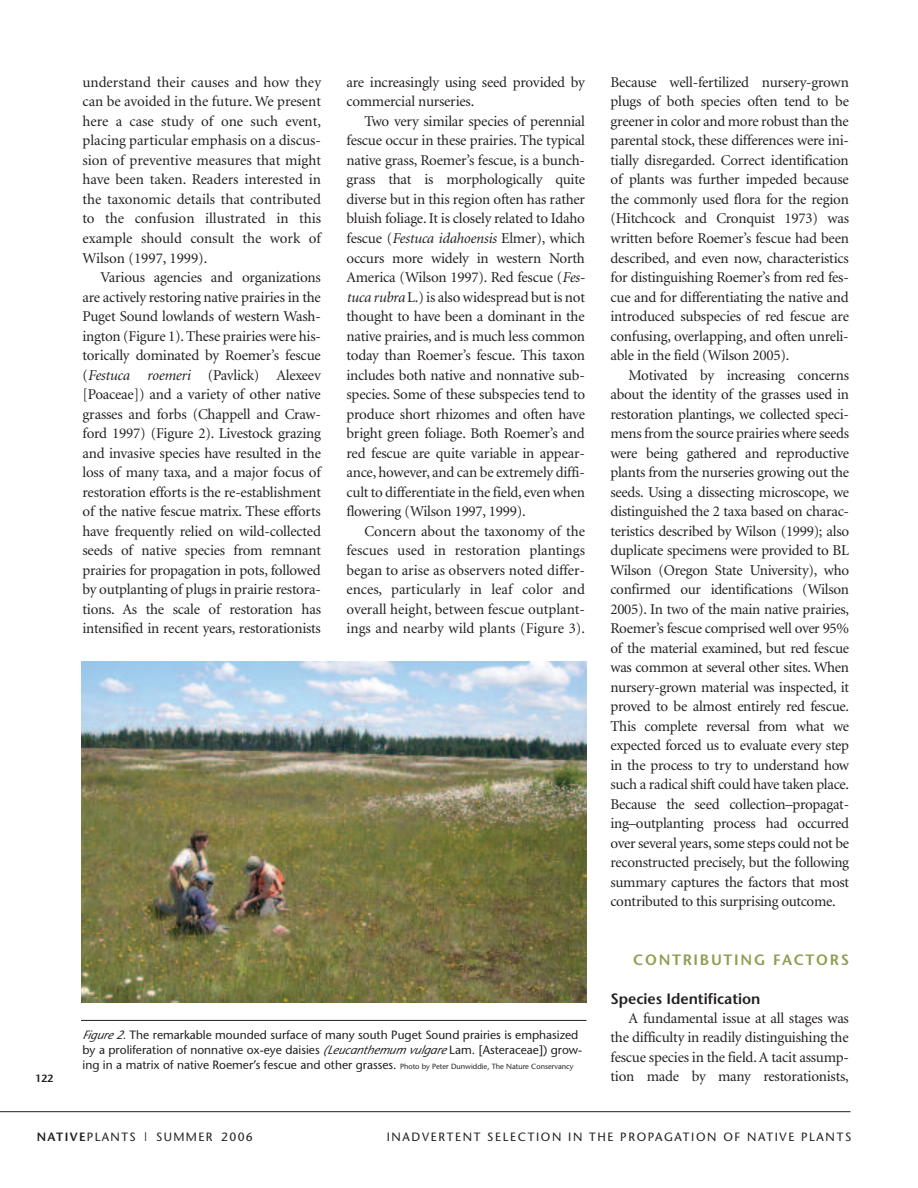
<style>
.page{position:relative;width:918px;height:1188px;background:#fff}
.page>*{position:absolute;margin:0;border:0;box-sizing:border-box;transform-origin:0 0}
.t1{font:15px/19.5px "Minion";letter-spacing:-.015em;color:#231f20;text-align:justify}
.t2{font:600 15px "Stone Sans";color:#231f20}
.t3{font:600 15px "Stone Sans";letter-spacing:.115em;color:#8f9e53}
.t4{font:12px/15px "Stone Sans";color:#231f20}
.t5{font:12px "Stone Sans";letter-spacing:.14em;color:#231f20}
.t6{font:12px "Stone Sans";letter-spacing:.115em;color:#231f20}
.t7{font:600 10.5px "Stone Sans";color:#231f20}
.s1{font-style:italic}
.s2{font-size:7.5px}
.s3{font-weight:600}
</style>
<div class="page">
<hr style="left:0;top:1111px;width:850px;height:1px;background:#231f20">
<img style="left:81px;top:662px;width:505px;height:340px">
<hr style="left:81px;top:1020px;width:505px;height:1px;background:#231f20">
<p class="t7" style="left:35px;top:1074px;width:20px">122</p>
<p class="t1" style="left:82px;top:74px;width:240px">understand their causes and how they can be avoided in the future. We present here a case study of one such event, placing particular emphasis on a discus&shy;sion of preventive measures that might have been taken. Readers interested in the taxonomic details that contributed to the confusion illustrated in this example should consult the work of Wilson (1997, 1999).</p>
<p class="t1" style="left:82px;top:269px;width:240px;text-indent:18px">Various agencies and organizations are actively restoring native prairies in the Puget Sound lowlands of western Wash&shy;ington (Figure 1). These prairies were his&shy;torically dominated by Roemer’s fescue (<span class="s1">Festuca roemeri</span> (Pavlick) Alexeev [Poaceae]) and a variety of other native grasses and forbs (Chappell and Craw&shy;ford 1997) (Figure 2). Livestock grazing and invasive species have resulted in the loss of many taxa, and a major focus of restoration efforts is the re-establishment of the native fescue matrix. These efforts have frequently relied on wild-collected seeds of native species from remnant prairies for propagation in pots, followed by outplanting of plugs in prairie restora&shy;tions. As the scale of restoration has intensified in recent years, restorationists</p>
<p class="t1" style="left:346px;top:74px;width:240px">are increasingly using seed provided by commercial nurseries.</p>
<p class="t1" style="left:346px;top:113px;width:240px;text-indent:18px">Two very similar species of perennial fescue occur in these prairies. The typical native grass, Roemer’s fescue, is a bunch&shy;grass that is morphologically quite diverse but in this region often has rather bluish foliage. It is closely related to Idaho fescue (<span class="s1">Festuca idahoensis</span> Elmer), which occurs more widely in western North America (Wilson 1997). Red fescue (<span class="s1">Fes&shy;tuca rubra</span> L.) is also widespread but is not thought to have been a dominant in the native prairies, and is much less common today than Roemer’s fescue. This taxon includes both native and nonnative sub&shy;species. Some of these subspecies tend to produce short rhizomes and often have bright green foliage. Both Roemer’s and red fescue are quite variable in appear&shy;ance, however, and can be extremely diffi&shy;cult to differentiate in the field, even when flowering (Wilson 1997, 1999).</p>
<p class="t1" style="left:347px;top:522px;width:240px;text-indent:18px">Concern about the taxonomy of the fescues used in restoration plantings began to arise as observers noted differ&shy;ences, particularly in leaf color and overall height, between fescue outplant&shy;ings and nearby wild plants (Figure 3).</p>
<p class="t4" style="left:82px;top:1028px;width:501px"><span class="s1">Figure 2.</span> The remarkable mounded surface of many south Puget Sound prairies is emphasized by a proliferation of nonnative ox-eye daisies <span class="s1">(Leucanthemumvulgare</span>Lam. [Asteraceae]) grow&shy;ing in a matrix of native Roemer’s fescue and other grasses. <span class="s2">Photo by Peter Dunwiddie, The Nature Conservancy</span></p>
<p class="t1" style="left:610px;top:74px;width:240px">Because well-fertilized nursery-grown plugs of both species often tend to be greener in color and more robust than the parental stock, these differences were ini&shy;tially disregarded. Correct identification of plants was further impeded because the commonly used flora for the region (Hitchcock and Cronquist 1973) was written before Roemer’s fescue had been described, and even now, characteristics for distinguishing Roemer’s from red fes&shy;cue and for differentiating the native and introduced subspecies of red fescue are confusing, overlapping, and often unreli&shy;able in the field (Wilson 2005).</p>
<p class="t1" style="left:610px;top:366px;width:240px;text-indent:18px">Motivated by increasing concerns about the identity of the grasses used in restoration plantings, we collected speci&shy;mens from the source prairies where seeds were being gathered and reproductive plants from the nurseries growing out the seeds. Using a dissecting microscope, we distinguished the 2 taxa based on charac&shy;teristics described by Wilson (1999); also duplicate specimens were provided to BL Wilson (Oregon State University), who confirmed our identifications (Wilson 2005). In two of the main native prairies, Roemer’s fescue comprised well over 95% of the material examined, but red fescue was common at several other sites. When nursery-grown material was inspected, it proved to be almost entirely red fescue.<br>This complete reversal from what we expected forced us to evaluate every step in the process to try to understand how such a radical shift could have taken place.<br>Because the seed collection–propagat&shy;ing–outplanting process had occurred over several years, some steps could not be reconstructed precisely, but the following summary captures the factors that most contributed to this surprising outcome.</p>
<p class="t3" style="left:633px;top:953px;width:217px">CONTRIBUTING FACTORS</p>
<p class="t2" style="left:610px;top:992px;width:152px">Species Identification</p>
<p class="t1" style="left:610px;top:1010px;width:240px;text-indent:18px">A fundamental issue at all stages was the difficulty in readily distinguishing the fescue species in the field. A tacit assump&shy;tion made by many restorationists,</p>
<p class="t6" style="left:37px;top:1132px;width:218px"><span class="s3">NATIVE</span>PLANTS | SUMMER 2006</p>
<p class="t5" style="left:387px;top:1132px;width:466px">INADVERTENT SELECTION IN THE PROPAGATION OF NATIVE PLANTS</p>
</div>
